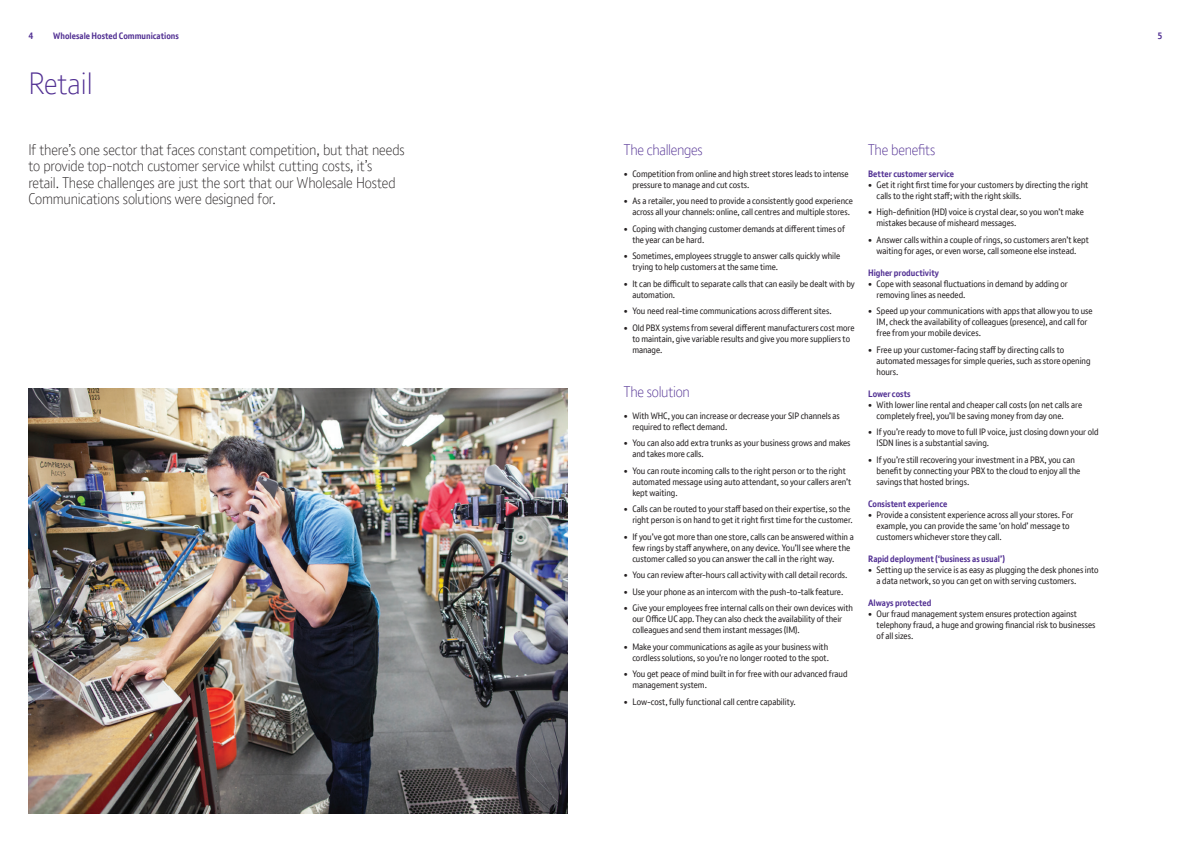
<style>
.page{position:relative;width:1191px;height:842px;background:#fff}
.page>*{position:absolute;margin:0;border:0;box-sizing:border-box;transform-origin:0 0}
.Heading_BT_Light_30{font:300 30px "BT Font";color:#502e92}
.Introduction_copy_BT{font:300 15px/16.5px "BT Font";letter-spacing:-.01em;color:#231f20}
.Body_heading_BT_Bold{font:300 15px "BT Font";letter-spacing:-.015em;color:#502e92}
.Body_copy_BT_Light_9{font:300 15px "BT Font";letter-spacing:-.02em;color:#502e92}
.Body_copy_BT_Light_9-2{font:9px/11px "BT Font";letter-spacing:-.005em;color:#231f20}
.Body_heading_BT_Bold-2{font:700 9px "BT Font";color:#502e92}
.Page_No_s{font:700 9px "BT Font";color:#502e92}
</style>
<div class="page">
<img style="left:28px;top:388px;width:539px;height:426px">
<p class="Page_No_s" style="left:28px;top:30px;width:7px">4</p>
<p class="Page_No_s" style="left:53px;top:30px;width:127px">Wholesale Hosted Communications</p>
<p class="Page_No_s" style="left:1157px;top:30px;width:7px">5</p>
<p class="Heading_BT_Light_30" style="left:28px;top:64px;width:66px">Retail</p>
<p class="Introduction_copy_BT" style="left:28px;top:141px;width:378px">If there’s one sector that faces constant competition, but that needs to provide top-notch customer service whilst cutting costs, it’s retail. These challenges are just the sort that our Wholesale Hosted Communications solutions were designed for.</p>
<p class="Body_copy_BT_Light_9" style="left:624px;top:140px;width:80px">The challenges</p>
<p class="Body_copy_BT_Light_9-2" style="left:632px;top:168px;width:218px;text-indent:-9px">• Competition from online and high street stores leads to intense pressure to manage and cut costs.</p>
<p class="Body_copy_BT_Light_9-2" style="left:632px;top:196px;width:222px;text-indent:-9px">• As a retailer, you need to provide a consistently good experience across all your channels: online, call centres and multiple stores.</p>
<p class="Body_copy_BT_Light_9-2" style="left:632px;top:223px;width:214px;text-indent:-9px">• Coping with changing customer demands at different times of the year can be hard.</p>
<p class="Body_copy_BT_Light_9-2" style="left:632px;top:251px;width:209px;text-indent:-9px">• Sometimes, employees struggle to answer calls quickly while trying to help customers at the same time.</p>
<p class="Body_copy_BT_Light_9-2" style="left:632px;top:278px;width:224px;text-indent:-9px">• It can be difficult to separate calls that can easily be dealt with by automation.</p>
<p class="Body_copy_BT_Light_9-2" style="left:624px;top:306px;width:209px">• You need real-time communications across different sites.</p>
<p class="Body_copy_BT_Light_9-2" style="left:632px;top:322px;width:224px;text-indent:-9px">• Old PBX systems from several different manufacturers cost more to maintain, give variable results and give you more suppliers to manage.</p>
<p class="Body_heading_BT_Bold" style="left:624px;top:382px;width:67px">The solution</p>
<p class="Body_copy_BT_Light_9-2" style="left:632px;top:410px;width:209px;text-indent:-9px">• With WHC, you can increase or decrease your SIP channels as required to reflect demand.</p>
<p class="Body_copy_BT_Light_9-2" style="left:632px;top:438px;width:220px;text-indent:-9px">• You can also add extra trunks as your business grows and makes and takes more calls.</p>
<p class="Body_copy_BT_Light_9-2" style="left:632px;top:465px;width:220px;text-indent:-9px">• You can route incoming calls to the right person or to the right automated message using auto attendant, so your callers aren’t kept waiting.</p>
<p class="Body_copy_BT_Light_9-2" style="left:624px;top:504px;width:230px;text-align:right">• Calls can be routed to your staff based on their expertise, so the right person is on hand to get it right first time for the customer.</p>
<p class="Body_copy_BT_Light_9-2" style="left:632px;top:531px;width:223px;text-indent:-9px">• If you’ve got more than one store, calls can be answered within a few rings by staff anywhere, on any device. You’ll see where the customer called so you can answer the call in the right way.</p>
<p class="Body_copy_BT_Light_9-2" style="left:624px;top:570px;width:225px">• You can review after-hours call activity with call detail records.</p>
<p class="Body_copy_BT_Light_9-2" style="left:624px;top:586px;width:221px">• Use your phone as an intercom with the push-to-talk feature.</p>
<p class="Body_copy_BT_Light_9-2" style="left:632px;top:603px;width:222px;text-indent:-9px">• Give your employees free internal calls on their own devices with our Office UC app. They can also check the availability of their colleagues and send them instant messages (IM).</p>
<p class="Body_copy_BT_Light_9-2" style="left:624px;top:641px;width:207px;text-align:right">• Make your communications as agile as your business with cordless solutions, so you’re no longer rooted to the spot.</p>
<p class="Body_copy_BT_Light_9-2" style="left:632px;top:669px;width:217px;text-indent:-9px">• You get peace of mind built in for free with our advanced fraud management system.</p>
<p class="Body_copy_BT_Light_9-2" style="left:624px;top:696px;width:173px">• Low-cost, fully functional call centre capability.</p>
<p class="Body_heading_BT_Bold" style="left:868px;top:140px;width:69px">The benefits</p>
<p class="Body_heading_BT_Bold-2" style="left:868px;top:168px;width:88px">Better customer service</p>
<p class="Body_copy_BT_Light_9-2" style="left:876px;top:179px;width:213px;text-indent:-9px">• Get it right first time for your customers by directing the right calls to the right staff; with the right skills.</p>
<p class="Body_copy_BT_Light_9-2" style="left:876px;top:207px;width:209px;text-indent:-9px">• High-definition (HD) voice is crystal clear, so you won’t make mistakes because of misheard messages.</p>
<p class="Body_copy_BT_Light_9-2" style="left:868px;top:234px;width:222px;text-align:center">• Answer calls within a couple of rings, so customers aren’t kept waiting for ages, or even worse, call someone else instead.</p>
<p class="Body_heading_BT_Bold-2" style="left:868px;top:267px;width:73px">Higher productivity</p>
<p class="Body_copy_BT_Light_9-2" style="left:876px;top:278px;width:193px;text-indent:-9px">• Cope with seasonal fluctuations in demand by adding or removing lines as needed.</p>
<p class="Body_copy_BT_Light_9-2" style="left:876px;top:306px;width:217px;text-indent:-9px">• Speed up your communications with apps that allow you to use<br>IM, check the availability of colleagues (presence), and call for free from your mobile devices.</p>
<p class="Body_copy_BT_Light_9-2" style="left:876px;top:344px;width:215px;text-indent:-9px">• Free up your customer-facing staff by directing calls to automated messages for simple queries, such as store opening hours.</p>
<p class="Body_heading_BT_Bold-2" style="left:868px;top:388px;width:44px">Lower costs</p>
<p class="Body_copy_BT_Light_9-2" style="left:876px;top:399px;width:207px;text-indent:-9px">• With lower line rental and cheaper call costs (on net calls are completely free), you’ll be saving money from day one.</p>
<p class="Body_copy_BT_Light_9-2" style="left:876px;top:427px;width:223px;text-indent:-9px">• If you’re ready to move to full IP voice, just closing down your old<br>ISDN lines is a substantial saving.</p>
<p class="Body_copy_BT_Light_9-2" style="left:876px;top:454px;width:205px;text-indent:-9px">• If you’re still recovering your investment in a PBX, you can benefit by connecting your PBX to the cloud to enjoy all the savings that hosted brings.</p>
<p class="Body_heading_BT_Bold-2" style="left:868px;top:498px;width:81px">Consistent experience</p>
<p class="Body_copy_BT_Light_9-2" style="left:876px;top:509px;width:198px;text-indent:-9px">• Provide a consistent experience across all your stores. For example, you can provide the same ‘on hold’ message to customers whichever store they call.</p>
<p class="Body_heading_BT_Bold-2" style="left:868px;top:553px;width:139px">Rapid deployment (‘business as usual’)</p>
<p class="Body_copy_BT_Light_9-2" style="left:876px;top:564px;width:224px;text-indent:-9px">• Setting up the service is as easy as plugging the desk phones into a data network, so you can get on with serving customers.</p>
<p class="Body_heading_BT_Bold-2" style="left:868px;top:597px;width:65px">Always protected</p>
<p class="Body_copy_BT_Light_9-2" style="left:876px;top:608px;width:220px;text-indent:-9px">• Our fraud management system ensures protection against telephony fraud, a huge and growing financial risk to businesses of all sizes.</p>
</div>
